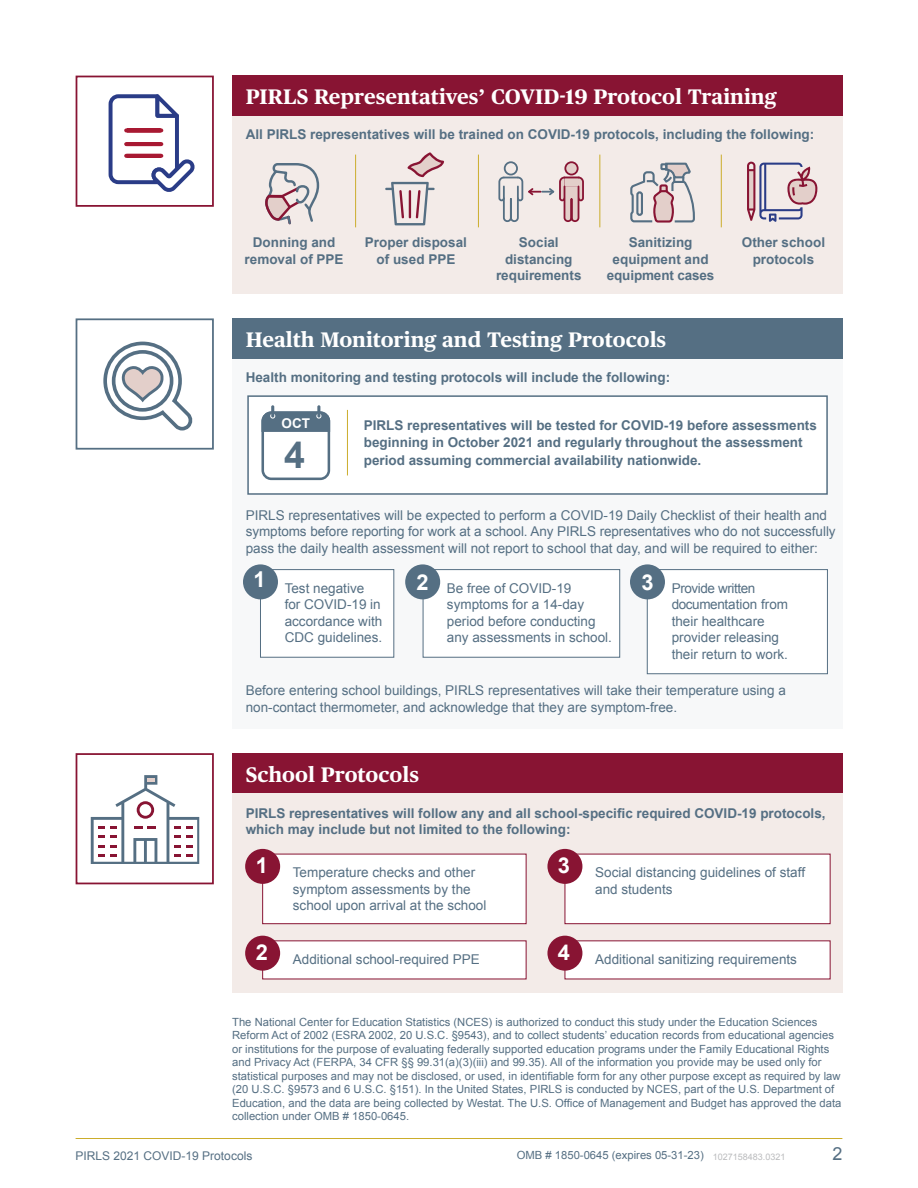
<style>
.page{position:relative;width:918px;height:1188px;background:#fff}
.page>*{position:absolute;margin:0;border:0;box-sizing:border-box;transform-origin:0 0}
.t1{font:700 37.5px "Arial";color:#556f83}
.t2{font:700 21px "Publico Text";color:#fff}
.t3{font:18px "Arial";color:#556f83}
.t4{font:13.5px/16.5px "Arial";color:#556f83}
.t5{font:700 13.5px/16.5px "Arial";color:#556f83;text-align:center}
.t6{font:700 13.5px "Arial";color:#fff}
.t7{font:12px "Arial";color:#556f83}
.t8{font:11.25px/13.5px "Arial";color:#556f83}
.t9{font:9px "Arial";color:#bbbcbe}
</style>
<div class="page">
<svg style="left:109px;top:94px;width:86px;height:98px"></svg>
<div style="left:232px;top:76px;width:610px;height:40px;background:#881433"></div>
<div style="left:232px;top:753px;width:610px;height:41px;background:#881433"></div>
<div style="left:232px;top:318px;width:610px;height:41px;background:#556f83"></div>
<div style="left:76px;top:76px;width:138px;height:131px;border:2px solid #881433"></div>
<div style="left:232px;top:116px;width:610px;height:178px;background:#f3ebe8"></div>
<div style="left:232px;top:359px;width:610px;height:369px;background:#f7f8f9"></div>
<div style="left:232px;top:794px;width:610px;height:199px;background:#f3ebe8"></div>
<svg style="left:265px;top:163px;width:54px;height:61px"></svg>
<svg style="left:385px;top:152px;width:59px;height:73px"></svg>
<div style="left:504px;top:161px;width:14px;height:14px;border:2px solid #556f83;border-radius:50%"></div>
<div style="left:565px;top:162px;width:13px;height:13px;background:#e3cfca;border-radius:50%"></div>
<div style="left:564px;top:161px;width:15px;height:14px;border:2px solid #881433;border-radius:50%"></div>
<svg style="left:498px;top:176px;width:86px;height:46px"></svg>
<div style="left:247px;top:395px;width:581px;height:100px;background:#fff;border:2px solid #556f83"></div>
<svg style="left:630px;top:163px;width:65px;height:60px"></svg>
<svg style="left:747px;top:162px;width:70px;height:60px"></svg>
<svg style="left:103px;top:342px;width:89px;height:89px"></svg>
<svg style="left:261px;top:405px;width:69px;height:75px"></svg>
<div style="left:260px;top:569px;width:134px;height:89px;background:#fff;border:1px solid #556f83"></div>
<div style="left:243px;top:564px;width:35px;height:35px;background:#556f83;border-radius:50%"></div>
<hr style="left:76px;top:1138px;width:766px;height:1px;background:#cbad2b">
<div style="left:423px;top:569px;width:197px;height:89px;background:#fff;border:1px solid #556f83"></div>
<div style="left:405px;top:564px;width:35px;height:35px;background:#556f83;border-radius:50%"></div>
<div style="left:647px;top:569px;width:181px;height:105px;background:#fff;border:1px solid #556f83"></div>
<div style="left:630px;top:564px;width:35px;height:35px;background:#556f83;border-radius:50%"></div>
<svg style="left:91px;top:775px;width:108px;height:89px"></svg>
<div style="left:262px;top:854px;width:264px;height:70px;background:#fff;border:1px solid #881433"></div>
<div style="left:262px;top:940px;width:264px;height:39px;background:#fff"></div>
<div style="left:245px;top:849px;width:35px;height:35px;background:#881433;border-radius:50%"></div>
<div style="left:245px;top:936px;width:35px;height:35px;background:#881433;border-radius:50%"></div>
<div style="left:565px;top:854px;width:266px;height:70px;background:#fff;border:1px solid #881433"></div>
<div style="left:565px;top:940px;width:266px;height:39px;background:#fff"></div>
<div style="left:547px;top:936px;width:35px;height:35px;background:#881433;border-radius:50%"></div>
<div style="left:547px;top:849px;width:35px;height:35px;background:#881433;border-radius:50%"></div>
<hr style="left:355px;top:155px;width:1px;height:72px;background:#cbad2b">
<hr style="left:599px;top:155px;width:1px;height:72px;background:#cbad2b">
<hr style="left:721px;top:155px;width:1px;height:72px;background:#cbad2b">
<hr style="left:478px;top:155px;width:1px;height:72px;background:#cbad2b">
<hr style="left:347px;top:410px;width:1px;height:65px;background:#cbad2b">
<div style="left:76px;top:318px;width:138px;height:132px;border:2px solid #556f83"></div>
<div style="left:76px;top:753px;width:138px;height:131px;border:2px solid #881433"></div>
<h2 class="t2" style="left:246px;top:80px;width:532px">PIRLS Representatives’ COVID-19 Protocol Training</h2>
<p class="t5" style="left:246px;top:126px;width:570px">All PIRLS representatives will be trained on COVID-19 protocols, including the following:</p>
<p class="t5" style="left:245px;top:235px;width:101px">Donning and removal of PPE</p>
<p class="t5" style="left:365px;top:235px;width:104px">Proper disposal of used PPE</p>
<p class="t5" style="left:496px;top:235px;width:87px">Social distancing requirements</p>
<p class="t5" style="left:607px;top:235px;width:109px">Sanitizing equipment and equipment cases</p>
<p class="t5" style="left:742px;top:235px;width:85px">Other school protocols</p>
<h2 class="t2" style="left:246px;top:323px;width:422px">Health Monitoring and Testing Protocols</h2>
<p class="t5" style="left:246px;top:369px;width:426px">Health monitoring and testing protocols will include the following:</p>
<p class="t6" style="left:282px;top:414px;width:30px">OCT</p>
<h1 class="t1" style="left:284px;top:430px;width:22px">4</h1>
<p class="t5" style="left:364px;top:418px;width:455px;text-align:left">PIRLS representatives will be tested for COVID-19 before assessments beginning in October 2021 and regularly throughout the assessment</p>
<p class="t5" style="left:364px;top:452px;width:339px">period assuming commercial availability nationwide.</p>
<p class="t4" style="left:246px;top:507px;width:592px">PIRLS representatives will be expected to perform a COVID-19 Daily Checklist of their health and symptoms before reporting for work at a school. Any PIRLS representatives who do not successfully pass the daily health assessment will not report to school that day, and will be required to either:</p>
<p class="t4" style="left:285px;top:580px;width:99px;text-indent:-31px"><sup>1</sup> Test negative for COVID-19 in accordance with<br>CDC guidelines.</p>
<p class="t4" style="left:447px;top:580px;width:167px;text-indent:-30px"><sup>2</sup> Be free of COVID-19 symptoms for a 14-day period before conducting any assessments in school.</p>
<p class="t4" style="left:672px;top:580px;width:118px;text-indent:-30px"><sup>3</sup> Provide written documentation from their healthcare provider releasing their return to work.</p>
<p class="t4" style="left:246px;top:683px;width:542px">Before entering school buildings, PIRLS representatives will take their temperature using a non-contact thermometer, and acknowledge that they are symptom-free.</p>
<h2 class="t2" style="left:246px;top:758px;width:175px">School Protocols</h2>
<p class="t5" style="left:246px;top:805px;width:581px;text-align:left">PIRLS representatives will follow any and all school-specific required COVID-19 protocols, which may include but not limited to the following:</p>
<p class="t4" style="left:293px;top:865px;width:195px;text-indent:-37px"><sup>1</sup> Temperature checks and other symptom assessments by the school upon arrival at the school</p>
<p class="t4" style="left:256px;top:951px;width:226px"><sup>2</sup> Additional school-required PPE</p>
<p class="t4" style="left:595px;top:865px;width:211px;text-indent:-37px"><sup>3</sup> Social distancing guidelines of staff and students</p>
<p class="t4" style="left:558px;top:951px;width:241px"><sup>4</sup> Additional sanitizing requirements</p>
<p class="t8" style="left:232px;top:1015px;width:611px">The National Center for Education Statistics (NCES) is authorized to conduct this study under the Education Sciences Reform Act of 2002 (ESRA 2002, 20 U.S.C. §9543), and to collect students’ education records from educational agencies or institutions for the purpose of evaluating federally supported education programs under the Family Educational Rights and Privacy Act (FERPA, 34 CFR §§ 99.31(a)(3)(iii) and 99.35). All of the information you provide may be used only for statistical purposes and may not be disclosed, or used, in identifiable form for any other purpose except as required by law (20 U.S.C. §9573 and 6 U.S.C. §151). In the United States, PIRLS is conducted by NCES, part of the U.S. Department of Education, and the data are being collected by Westat. The U.S. Office of Management and Budget has approved the data collection under OMB # 1850-0645.</p>
<p class="t8" style="left:517px;top:1149px;width:188px">OMB # 1850-0645 (expires 05-31-23)</p>
<h3 class="t3" style="left:832px;top:1141px;width:12px">2</h3>
<p class="t7" style="left:76px;top:1147px;width:178px">PIRLS 2021 COVID-19 Protocols</p>
<p class="t9" style="left:713px;top:1150px;width:74px">1027158483.0321</p>
</div>
